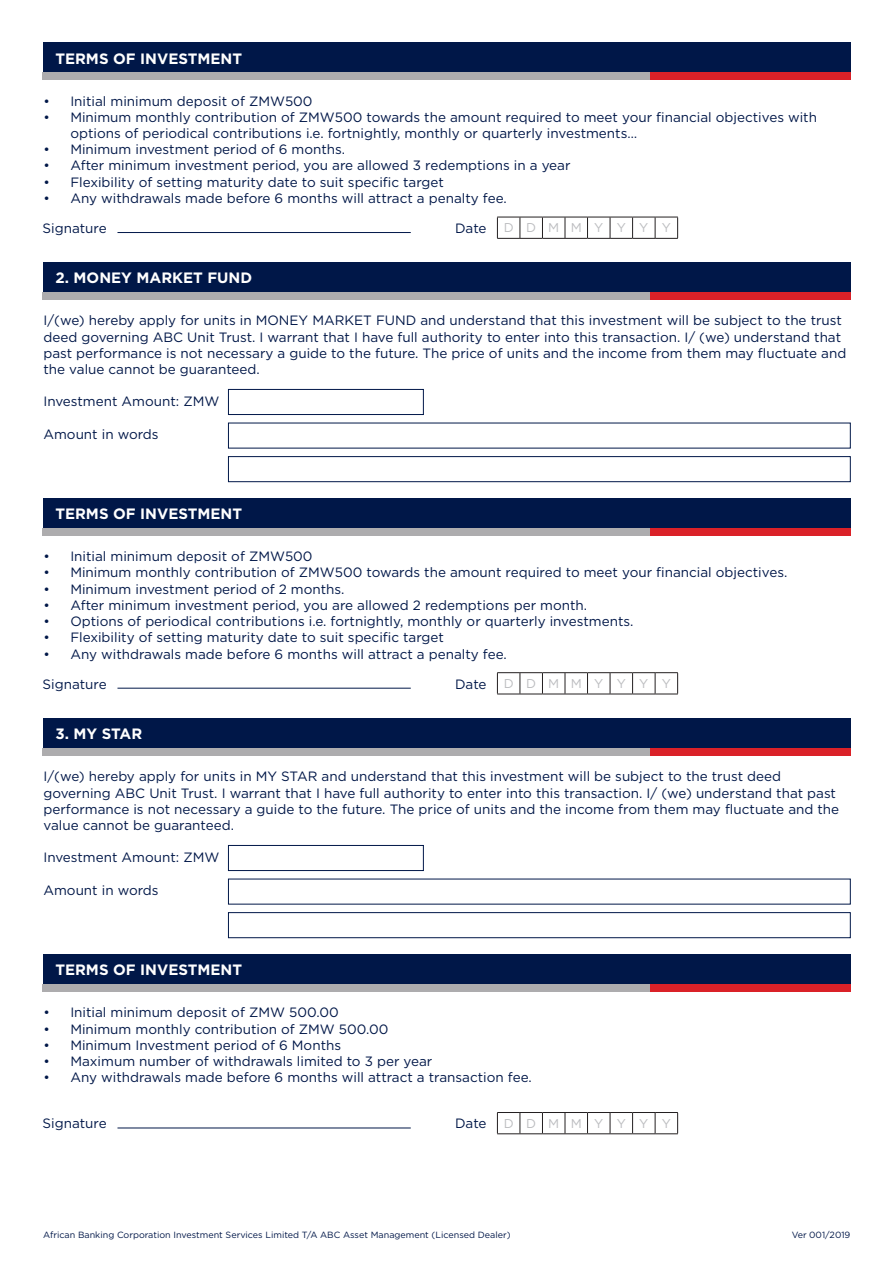
<style>
.page{position:relative;width:893px;height:1263px;background:#fff}
.page>*{position:absolute;margin:0;border:0;box-sizing:border-box;transform-origin:0 0}
.t1{font:700 15px "Gotham HTF";color:#fff}
.t2{font:13.5px/16.2px "Gotham";color:#001748}
.t3{font:12.75px "Gotham";letter-spacing:.985em;color:#bcbdc0}
.t4{font:9px "Gotham";color:#001748}
</style>
<div class="page">
<div style="left:43px;top:43px;width:808px;height:29px;background:#001748"></div>
<div style="left:43px;top:498px;width:808px;height:30px;background:#001748"></div>
<div style="left:43px;top:954px;width:808px;height:30px;background:#001748"></div>
<svg style="left:497px;top:217px;width:181px;height:22px"></svg>
<svg style="left:497px;top:672px;width:181px;height:23px"></svg>
<div style="left:497px;top:1112px;width:181px;height:23px;background:#b8b6b7"></div>
<svg style="left:497px;top:1112px;width:181px;height:22px;background:#e4e3e3"></svg>
<hr style="left:117px;top:232px;width:294px;height:1px;background:#001748">
<hr style="left:117px;top:688px;width:294px;height:1px;background:#001748">
<hr style="left:117px;top:1127px;width:294px;height:1px;background:#001748">
<div style="left:42px;top:72px;width:608px;height:7px;background:#adacae"></div>
<div style="left:42px;top:528px;width:608px;height:7px;background:#adacae"></div>
<div style="left:42px;top:984px;width:608px;height:7px;background:#adacae"></div>
<div style="left:650px;top:72px;width:201px;height:7px;background:#da2128"></div>
<div style="left:650px;top:528px;width:201px;height:7px;background:#da2128"></div>
<div style="left:650px;top:984px;width:201px;height:7px;background:#da2128"></div>
<div style="left:228px;top:389px;width:196px;height:26px;background:#fff;border:1px solid #001748"></div>
<div style="left:228px;top:845px;width:196px;height:26px;background:#fff;border:1px solid #001748"></div>
<div style="left:228px;top:456px;width:623px;height:26px;background:#fff;border:1px solid #001748"></div>
<div style="left:228px;top:912px;width:623px;height:26px;background:#fff;border:1px solid #001748"></div>
<div style="left:43px;top:262px;width:808px;height:30px;background:#001748"></div>
<div style="left:43px;top:718px;width:808px;height:30px;background:#001748"></div>
<div style="left:43px;top:292px;width:607px;height:7px;background:#adacae"></div>
<div style="left:43px;top:748px;width:607px;height:7px;background:#adacae"></div>
<div style="left:650px;top:292px;width:201px;height:7px;background:#da2128"></div>
<div style="left:650px;top:748px;width:201px;height:7px;background:#da2128"></div>
<p class="t1" style="left:55px;top:50px;width:188px">TERMS OF INVESTMENT</p>
<p class="t2" style="left:43px;top:93px;width:271px">• Initial minimum deposit of ZMW500</p>
<p class="t2" style="left:70px;top:109px;width:748px;text-indent:-27px">• Minimum monthly contribution of ZMW500 towards the amount required to meet your financial objectives with options of periodical contributions i.e. fortnightly, monthly or quarterly investments…</p>
<p class="t2" style="left:43px;top:141px;width:303px">• Minimum investment period of 6 months.</p>
<p class="t2" style="left:43px;top:157px;width:529px">• After minimum investment period, you are allowed 3 redemptions in a year</p>
<p class="t2" style="left:43px;top:174px;width:402px">• Flexibility of setting maturity date to suit specific target</p>
<p class="t2" style="left:43px;top:190px;width:465px">• Any withdrawals made before 6 months will attract a penalty fee.</p>
<p class="t2" style="left:43px;top:220px;width:66px">Signature</p>
<p class="t1" style="left:55px;top:269px;width:198px">2. MONEY MARKET FUND</p>
<p class="t2" style="left:455px;top:220px;width:33px">Date</p>
<p class="t3" style="left:504px;top:221px;width:169px">DDMMYYYY</p>
<p class="t2" style="left:43px;top:312px;width:804px">I/(we) hereby apply for units in MONEY MARKET FUND and understand that this investment will be subject to the trust deed governing ABC Unit Trust. I warrant that I have full authority to enter into this transaction. I/ (we) understand that past performance is not necessary a guide to the future. The price of units and the income from them may fluctuate and the value cannot be guaranteed.</p>
<p class="t2" style="left:43px;top:393px;width:177px">Investment Amount: ZMW</p>
<p class="t2" style="left:43px;top:426px;width:117px">Amount in words</p>
<p class="t1" style="left:55px;top:505px;width:188px">TERMS OF INVESTMENT</p>
<p class="t2" style="left:43px;top:548px;width:271px">• Initial minimum deposit of ZMW500</p>
<p class="t2" style="left:43px;top:564px;width:745px">• Minimum monthly contribution of ZMW500 towards the amount required to meet your financial objectives.</p>
<p class="t2" style="left:43px;top:581px;width:303px">• Minimum investment period of 2 months.</p>
<p class="t2" style="left:43px;top:597px;width:545px">• After minimum investment period, you are allowed 2 redemptions per month.</p>
<p class="t2" style="left:43px;top:613px;width:592px">• Options of periodical contributions i.e. fortnightly, monthly or quarterly investments.</p>
<p class="t2" style="left:43px;top:629px;width:402px">• Flexibility of setting maturity date to suit specific target</p>
<p class="t2" style="left:43px;top:645px;width:465px">• Any withdrawals made before 6 months will attract a penalty fee.</p>
<p class="t2" style="left:43px;top:675px;width:66px">Signature</p>
<p class="t1" style="left:55px;top:725px;width:88px">3. MY STAR</p>
<p class="t2" style="left:455px;top:675px;width:33px">Date</p>
<p class="t3" style="left:504px;top:676px;width:169px">DDMMYYYY</p>
<p class="t2" style="left:43px;top:768px;width:797px">I/(we) hereby apply for units in MY STAR and understand that this investment will be subject to the trust deed governing ABC Unit Trust. I warrant that I have full authority to enter into this transaction. I/ (we) understand that past performance is not necessary a guide to the future. The price of units and the income from them may fluctuate and the value cannot be guaranteed.</p>
<p class="t2" style="left:43px;top:849px;width:177px">Investment Amount: ZMW</p>
<p class="t2" style="left:43px;top:882px;width:117px">Amount in words</p>
<p class="t1" style="left:55px;top:961px;width:188px">TERMS OF INVESTMENT</p>
<p class="t2" style="left:43px;top:1004px;width:297px">• Initial minimum deposit of ZMW 500.00</p>
<p class="t2" style="left:43px;top:1020px;width:347px">• Minimum monthly contribution of ZMW 500.00</p>
<p class="t2" style="left:43px;top:1036px;width:299px">• Minimum Investment period of 6 Months</p>
<p class="t2" style="left:43px;top:1053px;width:391px">• Maximum number of withdrawals limited to 3 per year</p>
<p class="t2" style="left:43px;top:1069px;width:490px">• Any withdrawals made before 6 months will attract a transaction fee.</p>
<p class="t2" style="left:43px;top:1115px;width:66px">Signature</p>
<p class="t2" style="left:455px;top:1115px;width:33px">Date</p>
<p class="t3" style="left:504px;top:1116px;width:169px">DDMMYYYY</p>
<p class="t4" style="left:43px;top:1230px;width:469px">African Banking Corporation Investment Services Limited T/A ABC Asset Management (Licensed Dealer)</p>
<p class="t4" style="left:792px;top:1229px;width:60px">Ver 001/2019</p>
</div>
